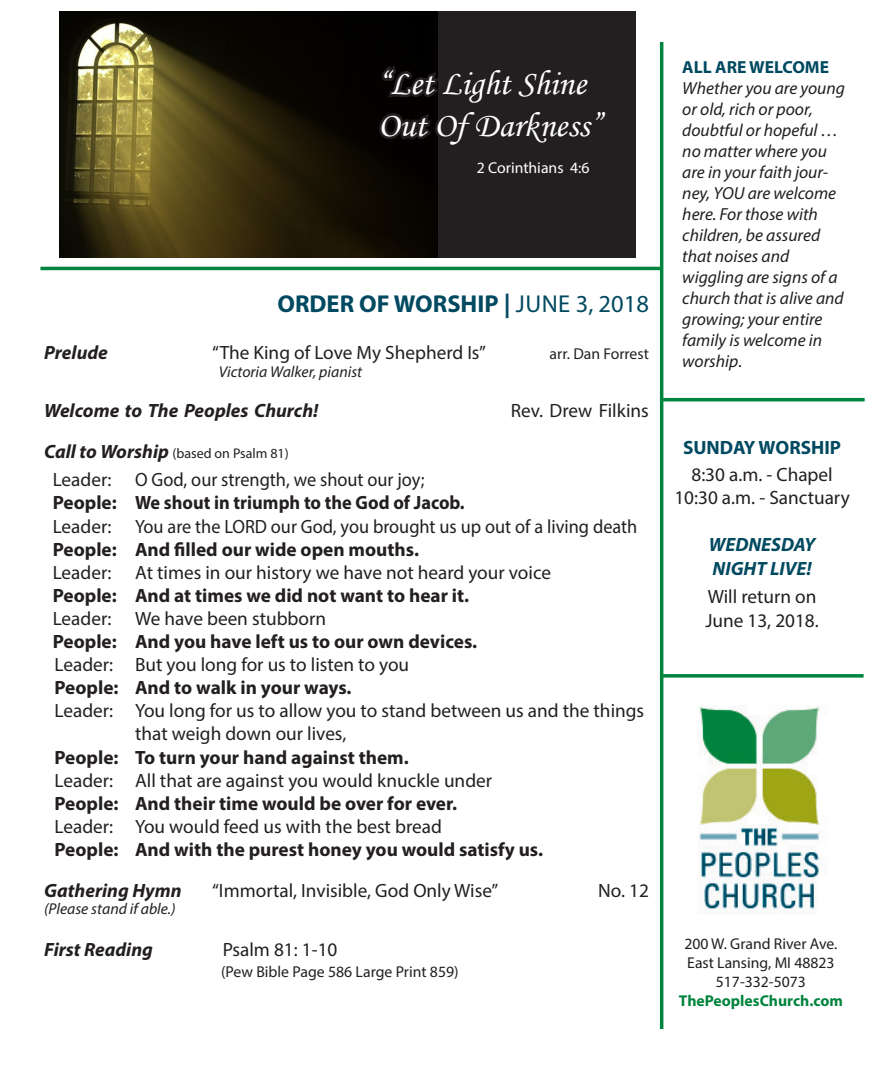
<style>
.page{position:relative;width:882px;height:1071px;background:#fff}
.page>*{position:absolute;margin:0;border:0;box-sizing:border-box;transform-origin:0 0}
.t1{font:35px "Monotype Corsiva";color:#fff}
.t2{font:700 24.5px "Myriad Pro";color:#004960}
.t3{font:19.25px/23.1px "Myriad Pro";color:#231f20}
.t4{font:700 19.25px "Myriad Pro";color:#231f20}
.t5{font:italic 700 19.25px "Myriad Pro";color:#231f20}
.t6{font:italic 700 19.25px "Myriad Pro";color:#004960}
.t7{font:700 19.25px "Myriad Pro";color:#004960}
.t8{font:italic 17.5px/21px "Myriad Pro";color:#231f20}
.t9{font:15.75px "Myriad Pro";color:#231f20}
.t10{font:italic 15.75px "Myriad Pro";color:#231f20}
.t11{font:700 15.75px "Myriad Pro";color:#00843d}
.t12{font:15.75px "Myriad Pro";color:#fff}
.t13{font:14px "Myriad Pro";color:#231f20}
.s1{font-weight:400}
.s2{font-weight:700;font-style:italic;font-size:19.25px}
.s3{font-weight:700;font-style:normal;color:#004960}
.s4{font-style:normal}
</style>
<div class="page">
<img style="left:60px;top:11px;width:378px;height:247px">
<div style="left:438px;top:11px;width:198px;height:247px;background:#231f20"></div>
<hr style="left:660px;top:42px;width:3px;height:987px;background:#00853e">
<img style="left:698px;top:706px;width:123px;height:208px">
<hr style="left:40px;top:267px;width:622px;height:3px;background:#00853e">
<hr style="left:663px;top:398px;width:202px;height:3px;background:#00853e">
<svg style="left:663px;top:674px;width:201px;height:4px"></svg>
<svg style="left:375px;top:37px;width:63px;height:165px"></svg>
<p class="t1" style="left:378px;top:62px;width:209px">“Let Light Shine</p>
<p class="t1" style="left:378px;top:104px;width:226px">Out Of Darkness”</p>
<p class="t12" style="left:477px;top:158px;width:114px">2 Corinthians 4:6</p>
<p class="t2" style="left:278px;top:287px;width:373px">ORDER OF WORSHIP | <span class="s1">JUNE 3, 2018</span></p>
<p class="t5" style="left:44px;top:340px;width:65px">Prelude</p>
<p class="t3" style="left:212px;top:341px;width:276px">“The King of Love My Shepherd Is”</p>
<p class="t9" style="left:550px;top:344px;width:101px">arr. Dan Forrest</p>
<p class="t10" style="left:219px;top:362px;width:145px">Victoria Walker, pianist</p>
<p class="t5" style="left:44px;top:398px;width:276px">Welcome to The Peoples Church!</p>
<p class="t3" style="left:511px;top:399px;width:140px">Rev. Drew Filkins</p>
<p class="t13" style="left:44px;top:445px;width:246px"><span class="s2">Call to Worship</span> (based on Psalm 81)</p>
<p class="t3" style="left:53px;top:468px;width:373px">Leader: O God, our strength, we shout our joy;</p>
<p class="t4" style="left:53px;top:490px;width:413px">People: We shout in triumph to the God of Jacob.</p>
<p class="t3" style="left:53px;top:514px;width:586px">Leader: You are the LORD our God, you brought us up out of a living death</p>
<p class="t4" style="left:53px;top:537px;width:368px">People: And filled our wide open mouths.</p>
<p class="t3" style="left:53px;top:560px;width:500px">Leader: At times in our history we have not heard your voice</p>
<p class="t4" style="left:53px;top:583px;width:418px">People: And at times we did not want to hear it.</p>
<p class="t3" style="left:53px;top:607px;width:275px">Leader: We have been stubborn</p>
<p class="t4" style="left:53px;top:629px;width:426px">People: And you have left us to our own devices.</p>
<p class="t3" style="left:55px;top:653px;width:356px">Leader: But you long for us to listen to you</p>
<p class="t4" style="left:55px;top:675px;width:298px">People: And to walk in your ways.</p>
<p class="t3" style="left:135px;top:699px;width:511px;text-indent:-80px">Leader: You long for us to allow you to stand between us and the things that weigh down our lives,</p>
<p class="t4" style="left:55px;top:744px;width:356px">People: To turn your hand against them.</p>
<p class="t3" style="left:55px;top:768px;width:439px">Leader: All that are against you would knuckle under</p>
<p class="t4" style="left:55px;top:791px;width:404px">People: And their time would be over for ever.</p>
<p class="t3" style="left:55px;top:815px;width:389px">Leader: You would feed us with the best bread</p>
<p class="t4" style="left:55px;top:837px;width:490px">People: And with the purest honey you would satisfy us.</p>
<p class="t5" style="left:44px;top:878px;width:139px">Gathering Hymn</p>
<p class="t3" style="left:212px;top:878px;width:288px">“Immortal, Invisible, God Only Wise”</p>
<p class="t3" style="left:598px;top:878px;width:52px">No. 12</p>
<p class="t10" style="left:44px;top:899px;width:133px">(Please stand if able.)</p>
<p class="t5" style="left:44px;top:937px;width:110px">First Reading</p>
<p class="t3" style="left:223px;top:938px;width:116px">Psalm 81: 1-10</p>
<p class="t9" style="left:221px;top:962px;width:239px">(Pew Bible Page 586 Large Print 859)</p>
<p class="t8" style="left:682px;top:56px;width:164px"><span class="s3">ALL ARE WELCOME<br></span>Whether you are young or old, rich or poor, doubtful or hopeful … no matter where you are in your faith jour&shy;ney, YOU are welcome here. For those with children, be assured that noises and wiggling are signs of a church that is alive and growing; your entire family is welcome in worship<span class="s4">.</span></p>
<p class="t7" style="left:683px;top:435px;width:159px">SUNDAY WORSHIP</p>
<p class="t3" style="left:691px;top:462px;width:143px">8:30 a.m. - Chapel</p>
<p class="t3" style="left:674px;top:486px;width:177px">10:30 a.m. - Sanctuary</p>
<p class="t6" style="left:709px;top:532px;width:108px">WEDNESDAY</p>
<p class="t6" style="left:713px;top:556px;width:101px">NIGHT LIVE!</p>
<p class="t3" style="left:708px;top:584px;width:110px">Will return on</p>
<p class="t3" style="left:705px;top:609px;width:115px">June 13, 2018.</p>
<p class="t9" style="left:684px;top:934px;width:155px">200 W. Grand River Ave.</p>
<p class="t9" style="left:687px;top:953px;width:149px">East Lansing, MI 48823</p>
<p class="t9" style="left:716px;top:972px;width:92px">517-332-5073</p>
<p class="t11" style="left:679px;top:990px;width:166px">ThePeoplesChurch.com</p>
</div>
